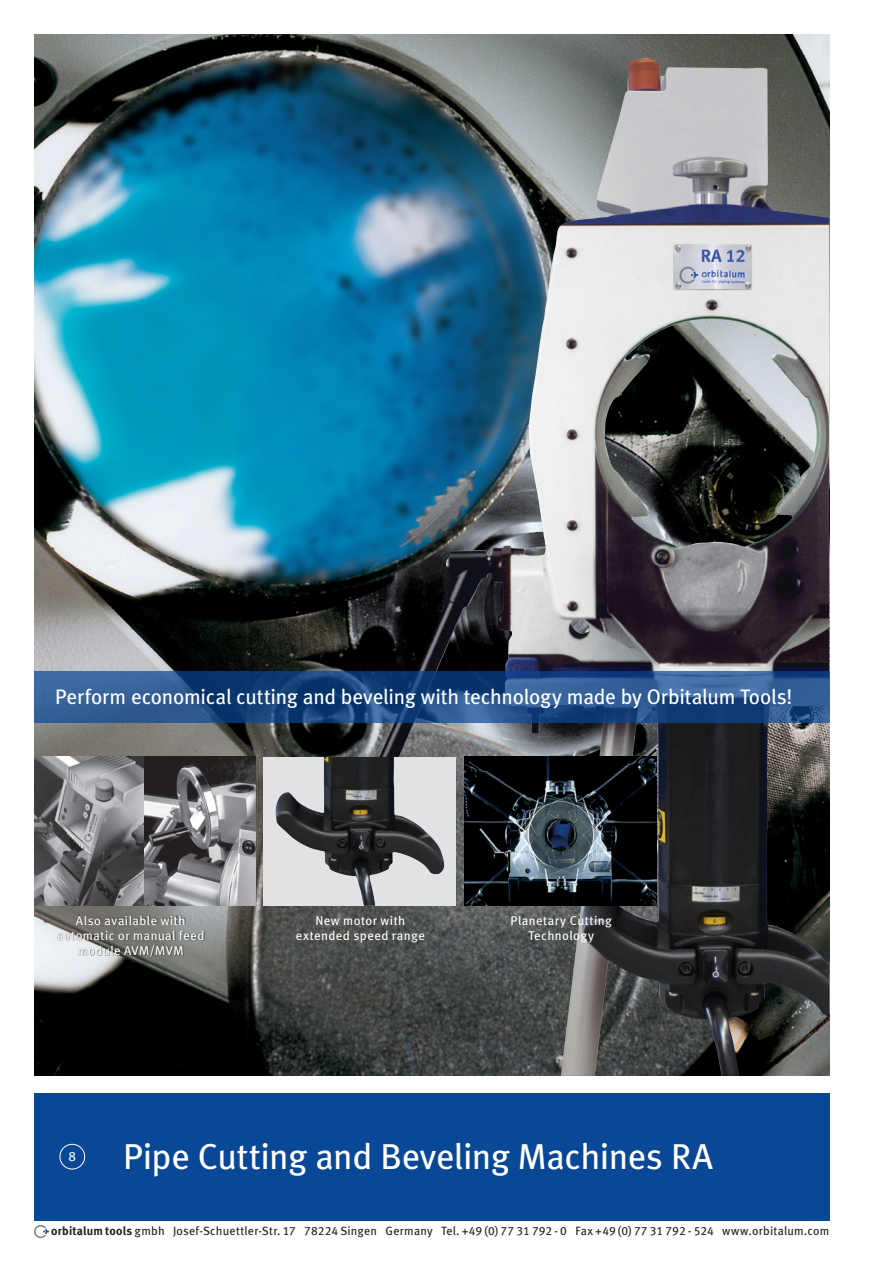
<style>
.page{position:relative;width:893px;height:1263px;background:#fff}
.page>*{position:absolute;margin:0;border:0;box-sizing:border-box;transform-origin:0 0}
.t1{font:36px "Meta Book LF";letter-spacing:-.015em;color:#fff}
.t2{font:21px "Meta Book LF";letter-spacing:-.01em;color:#fff}
.t3{font:13.5px "Meta Book LF";color:#fff}
.t4{font:12.75px/15.3px "Meta Book LF";letter-spacing:.035em;color:#fff;text-align:center}
.t5{font:12px "Meta Book LF";letter-spacing:.015em;color:#231f20}
.s1{font-family:"Meta Bold LF"}
</style>
<div class="page">
<svg style="left:34px;top:1225px;width:15px;height:13px"></svg>
<div style="left:34px;top:1093px;width:795px;height:127px;background:#094797"></div>
<div style="left:60px;top:1144px;width:25px;height:25px;border:1px solid #fff;border-radius:50%"></div>
<img style="left:34px;top:34px;width:795px;height:1042px">
<img style="left:372px;top:58px;width:276px;height:1018px">
<svg style="left:34px;top:672px;width:795px;height:51px"></svg>
<div style="left:58px;top:915px;width:147px;height:43px;background:#231f20;opacity:.75"></div>
<img style="left:34px;top:757px;width:111px;height:149px">
<div style="left:264px;top:757px;width:192px;height:149px;background:#e1e2e4"></div>
<img style="left:275px;top:757px;width:170px;height:149px">
<img style="left:465px;top:757px;width:192px;height:149px">
<svg style="left:145px;top:757px;width:110px;height:149px"></svg>
<h2 class="t2" style="left:55px;top:683px;width:739px">Perform economical cutting and beveling with technology made by Orbitalum Tools!</h2>
<p class="t4" style="left:57px;top:912px;width:149px">Also available with automatic or manual feed module AVM/MVM</p>
<p class="t4" style="left:296px;top:912px;width:130px">New motor with extended speed range</p>
<p class="t4" style="left:511px;top:912px;width:103px">Planetary Cutting<br>Technology</p>
<p class="t3" style="left:69px;top:1148px;width:9px">8</p>
<h1 class="t1" style="left:123px;top:1133px;width:591px">Pipe Cutting and Beveling Machines RA</h1>
<p class="t5" style="left:51px;top:1223px;width:780px"><span class="s1">orbitalum tools</span> gmbh Josef-Schuettler-Str. 17 78224 Singen Germany Tel. +49 (0) 77 31 792 - 0 Fax +49 (0) 77 31 792 - 524 www.orbitalum.com</p>
</div>
